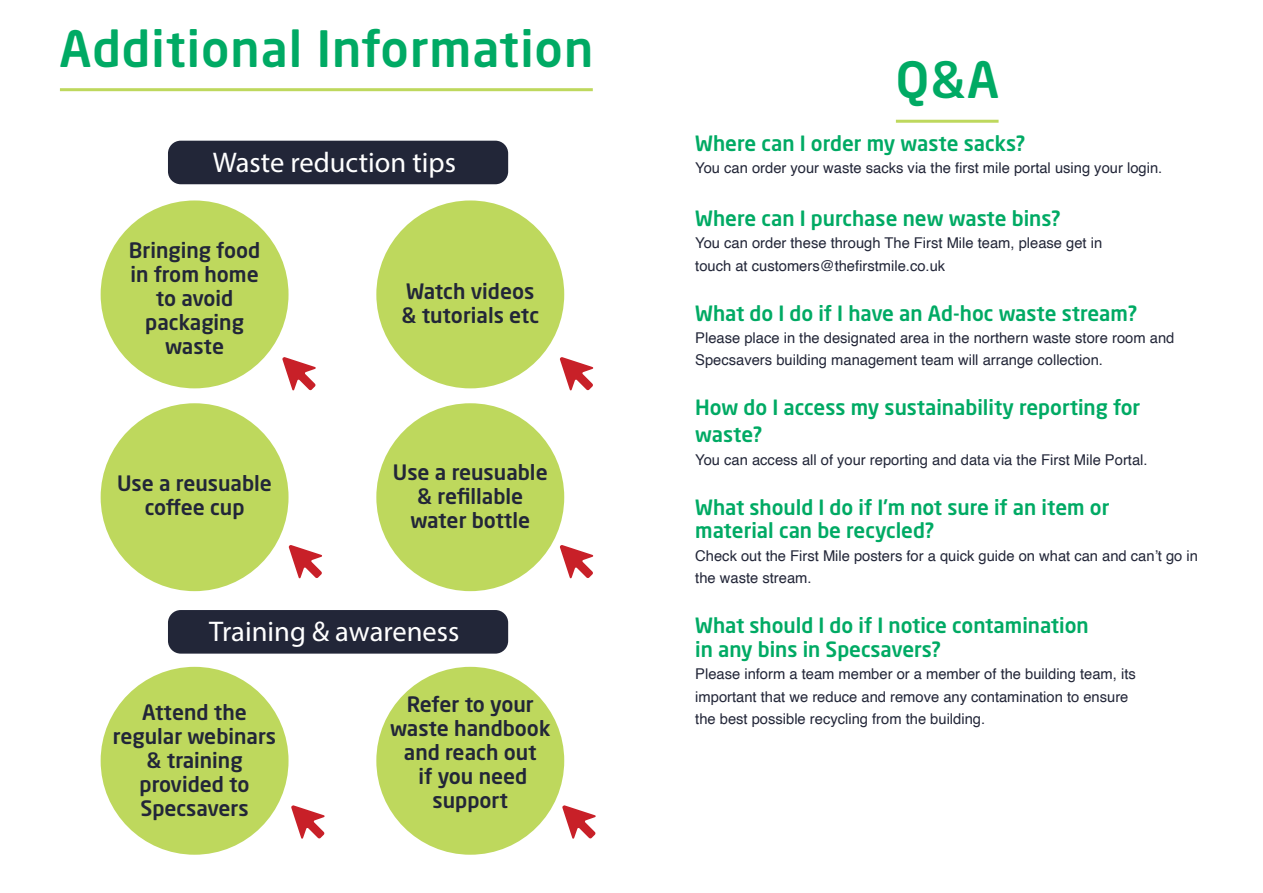
<style>
.page{position:relative;width:1263px;height:893px;background:#fff}
.page>*{position:absolute;margin:0;border:0;box-sizing:border-box;transform-origin:0 0}
.SAVILLS_head{font:500 49.5px "Neo Sans W1 G";letter-spacing:.02em;color:#00aa64}
._40LH_sub_heads{font:28.5px "Myriad Pro";color:#fff}
.SAVILLS_smaller_subs{font:500 21px "Neo Sans W1 G";color:#222638}
.SAVILLS_text_smaller{font:500 20.85px/23.9px "Neo Sans W1 G";color:#00aa64}
.SAVILLS_smaller_subs-2{font:500 20.85px "Neo Sans W1 G";color:#00aa64}
.SAVILLS_text{font:500 20.85px "Neo Sans W1 G";color:#00aa64}
.SAVILLS_text_smaller-2{font:14.85px/22.4px "Helvetica";color:#222638}
</style>
<div class="page">
<div style="left:168px;top:141px;width:340px;height:43px;background:#222638;border-radius:13px"></div>
<hr style="left:60px;top:88px;width:533px;height:3px;background:#bed85d">
<svg style="left:289px;top:545px;width:33px;height:33px"></svg>
<div style="left:101px;top:200px;width:188px;height:188px;background:#bed85d;border-radius:50%"></div>
<div style="left:376px;top:200px;width:188px;height:188px;background:#bed85d;border-radius:50%"></div>
<div style="left:101px;top:403px;width:188px;height:188px;background:#bed85d;border-radius:50%"></div>
<div style="left:376px;top:403px;width:188px;height:188px;background:#bed85d;border-radius:50%"></div>
<div style="left:101px;top:667px;width:188px;height:188px;background:#bed85d;border-radius:50%"></div>
<div style="left:376px;top:667px;width:188px;height:188px;background:#bed85d;border-radius:50%"></div>
<div style="left:168px;top:610px;width:340px;height:44px;background:#222638;border-radius:13px"></div>
<svg style="left:282px;top:357px;width:34px;height:33px"></svg>
<svg style="left:560px;top:357px;width:33px;height:33px"></svg>
<svg style="left:560px;top:545px;width:33px;height:33px"></svg>
<svg style="left:291px;top:805px;width:34px;height:34px"></svg>
<svg style="left:562px;top:805px;width:34px;height:34px"></svg>
<hr style="left:896px;top:120px;width:102px;height:3px;background:#bed85d">
<p class="SAVILLS_head" style="left:59px;top:17px;width:535px">Additional Information</p>
<p class="_40LH_sub_heads" style="left:213px;top:145px;width:245px">Waste reduction tips</p>
<p class="SAVILLS_smaller_subs" style="left:129px;top:237px;width:133px">Bringing food</p>
<p class="SAVILLS_smaller_subs" style="left:130px;top:261px;width:130px">in from home</p>
<p class="SAVILLS_smaller_subs" style="left:156px;top:285px;width:79px">to avoid</p>
<p class="SAVILLS_smaller_subs" style="left:145px;top:309px;width:100px">packaging</p>
<p class="SAVILLS_smaller_subs" style="left:165px;top:333px;width:61px">waste</p>
<p class="SAVILLS_smaller_subs" style="left:117px;top:470px;width:156px">Use a reusuable</p>
<p class="SAVILLS_smaller_subs" style="left:145px;top:494px;width:101px">coffee cup</p>
<p class="SAVILLS_smaller_subs" style="left:406px;top:278px;width:130px">Watch videos</p>
<p class="SAVILLS_smaller_subs" style="left:401px;top:302px;width:139px">&amp; tutorials etc</p>
<p class="SAVILLS_smaller_subs" style="left:393px;top:459px;width:156px">Use a reusuable</p>
<p class="SAVILLS_smaller_subs" style="left:417px;top:483px;width:108px">&amp; refillable</p>
<p class="SAVILLS_smaller_subs" style="left:410px;top:507px;width:121px">water bottle</p>
<p class="_40LH_sub_heads" style="left:209px;top:614px;width:252px">Training &amp; awareness</p>
<p class="SAVILLS_smaller_subs" style="left:142px;top:699px;width:106px">Attend the</p>
<p class="SAVILLS_smaller_subs" style="left:113px;top:723px;width:165px">regular webinars</p>
<p class="SAVILLS_smaller_subs" style="left:147px;top:747px;width:98px">&amp; training</p>
<p class="SAVILLS_smaller_subs" style="left:140px;top:771px;width:112px">provided to</p>
<p class="SAVILLS_smaller_subs" style="left:140px;top:795px;width:110px">Specsavers</p>
<p class="SAVILLS_smaller_subs" style="left:407px;top:691px;width:129px">Refer to your</p>
<p class="SAVILLS_smaller_subs" style="left:390px;top:715px;width:162px">waste handbook</p>
<p class="SAVILLS_smaller_subs" style="left:404px;top:739px;width:134px">and reach out</p>
<p class="SAVILLS_smaller_subs" style="left:418px;top:763px;width:110px">if you need</p>
<p class="SAVILLS_smaller_subs" style="left:433px;top:787px;width:77px">support</p>
<p class="SAVILLS_head" style="left:895px;top:49px;width:105px">Q&amp;A</p>
<p class="SAVILLS_smaller_subs-2" style="left:695px;top:130px;width:331px">Where can I order my waste sacks?</p>
<p class="SAVILLS_text_smaller-2" style="left:695px;top:157px;width:468px">You can order your waste sacks via the first mile portal using your login.</p>
<p class="SAVILLS_text" style="left:695px;top:205px;width:367px">Where can I purchase new waste bins?</p>
<p class="SAVILLS_text_smaller-2" style="left:695px;top:232px;width:408px">You can order these through The First Mile team, please get in</p>
<p class="SAVILLS_text_smaller-2" style="left:695px;top:255px;width:251px">touch at customers@thefirstmile.co.uk</p>
<p class="SAVILLS_smaller_subs-2" style="left:695px;top:300px;width:443px">What do I do if I have an Ad-hoc waste stream?</p>
<p class="SAVILLS_text_smaller-2" style="left:695px;top:327px;width:481px">Please place in the designated area in the northern waste store room and<br>Specsavers building management team will arrange collection.</p>
<p class="SAVILLS_text_smaller" style="left:695px;top:394px;width:446px;line-height:26.8px">How do I access my sustainability reporting for waste?</p>
<p class="SAVILLS_text_smaller-2" style="left:695px;top:449px;width:454px">You can access all of your reporting and data via the First Mile Portal.</p>
<p class="SAVILLS_text_smaller" style="left:695px;top:495px;width:416px">What should I do if I’m not sure if an item or material can be recycled?</p>
<p class="SAVILLS_text_smaller-2" style="left:695px;top:545px;width:504px">Check out the First Mile posters for a quick guide on what can and can’t go in the waste stream.</p>
<p class="SAVILLS_text_smaller" style="left:695px;top:613px;width:395px">What should I do if I notice contamination in any bins in Specsavers?</p>
<p class="SAVILLS_text_smaller-2" style="left:695px;top:663px;width:442px">Please inform a team member or a member of the building team, its</p>
<p class="SAVILLS_text_smaller-2" style="left:695px;top:686px;width:435px">important that we reduce and remove any contamination to ensure</p>
<p class="SAVILLS_text_smaller-2" style="left:695px;top:708px;width:291px">the best possible recycling from the building.</p>
</div>
